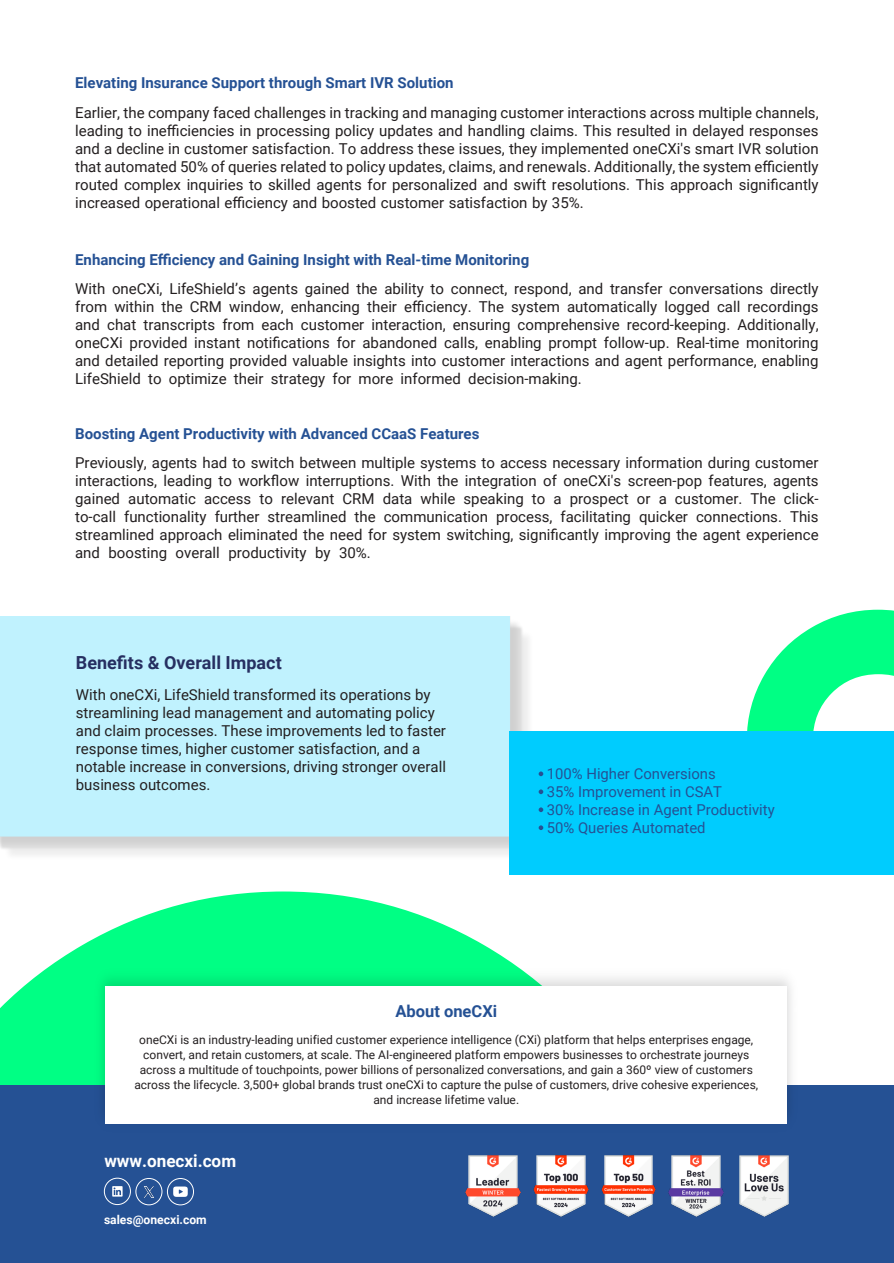
<style>
.page{position:relative;width:894px;height:1263px;background:#fff}
.page>*{position:absolute;margin:0;border:0;box-sizing:border-box;transform-origin:0 0}
.t1{font:700 18px "Roboto";color:#262f61}
.t2{font:700 17.25px "Roboto";color:#fff}
.t3{font:700 16.5px "Roboto";color:#255194}
.t4{font:15px/18px "Roboto";color:#231f20;text-align:justify}
.t5{font:700 15px "Roboto";color:#255194}
.t6{font:15px/18px "Roboto";color:#255194}
.t7{font:700 12.3px "Roboto";color:#fff}
.t8{font:12px/15px "Roboto";color:#231f20;text-align:center}
</style>
<div class="page">
<svg style="left:0;top:891px;width:509px;height:195px;fill:#00ff84"></svg>
<svg style="left:747px;top:610px;width:146px;height:121px"></svg>
<div style="left:0;top:1086px;width:893px;height:177px;background:#255194"></div>
<svg style="left:112px;top:1186px;width:10px;height:11px"></svg>
<div style="left:104px;top:1178px;width:27px;height:27px;border:1px solid #fff;border-radius:50%"></div>
<div style="left:135px;top:1178px;width:27px;height:27px;border:1px solid #fff;border-radius:50%"></div>
<svg style="left:173px;top:1186px;width:15px;height:11px"></svg>
<div style="left:167px;top:1178px;width:27px;height:27px;border:1px solid #fff;border-radius:50%"></div>
<svg style="left:144px;top:1186px;width:10px;height:11px"></svg>
<img style="left:90px;top:961px;width:712px;height:163px">
<div style="left:105px;top:986px;width:681px;height:137px;background:#fff"></div>
<img style="left:533px;top:1155px;width:55px;height:62px">
<img style="left:668px;top:1155px;width:55px;height:62px">
<img style="left:465px;top:1155px;width:55px;height:62px">
<img style="left:601px;top:1155px;width:54px;height:62px">
<img style="left:739px;top:1155px;width:50px;height:62px">
<div style="left:509px;top:731px;width:384px;height:144px;background:#00ccfe"></div>
<svg style="left:538px;top:771px;width:5px;height:5px"></svg>
<svg style="left:538px;top:807px;width:5px;height:5px"></svg>
<svg style="left:538px;top:789px;width:5px;height:5px"></svg>
<svg style="left:538px;top:825px;width:5px;height:5px"></svg>
<p class="t5" style="left:75px;top:77px;width:380px">Elevating Insurance Support through Smart IVR Solution</p>
<p class="t4" style="left:75px;top:105px;width:744px">Earlier, the company faced challenges in tracking and managing customer interactions across multiple channels, leading to inefficiencies in processing policy updates and handling claims. This resulted in delayed responses and a decline in customer satisfaction. To address these issues, they implemented oneCXi's smart IVR solution that automated 50% of queries related to policy updates, claims, and renewals. Additionally, the system efficiently routed complex inquiries to skilled agents for personalized and swift resolutions. This approach significantly increased operational efficiency and boosted customer satisfaction by 35%.</p>
<p class="t5" style="left:75px;top:253px;width:455px">Enhancing Efficiency and Gaining Insight with Real-time Monitoring</p>
<p class="t4" style="left:75px;top:281px;width:744px">With oneCXi, LifeShield’s agents gained the ability to connect, respond, and transfer conversations directly from within the CRM window, enhancing their efficiency. The system automatically logged call recordings and chat transcripts from each customer interaction, ensuring comprehensive record-keeping. Additionally, oneCXi provided instant notifications for abandoned calls, enabling prompt follow-up. Real-time monitoring and detailed reporting provided valuable insights into customer interactions and agent performance, enabling LifeShield to optimize their strategy for more informed decision-making.</p>
<p class="t5" style="left:75px;top:428px;width:405px">Boosting Agent Productivity with Advanced CCaaS Features</p>
<p class="t4" style="left:75px;top:456px;width:744px">Previously, agents had to switch between multiple systems to access necessary information during customer interactions, leading to workflow interruptions. With the integration of oneCXi's screen-pop features, agents gained automatic access to relevant CRM data while speaking to a prospect or a customer. The click&shy;to-call functionality further streamlined the communication process, facilitating quicker connections. This streamlined approach eliminated the need for system switching, significantly improving the agent experience and boosting overall productivity by 30%.</p>
<p class="t1" style="left:76px;top:656px;width:207px">Benefits &amp; Overall Impact</p>
<p class="t4" style="left:76px;top:687px;width:371px;text-align:left">With oneCXi, LifeShield transformed its operations by streamlining lead management and automating policy and claim processes. These improvements led to faster response times, higher customer satisfaction, and a notable increase in conversions, driving stronger overall business outcomes.</p>
<p class="t6" style="left:546px;top:767px;width:229px">100% Higher Conversions<br>35% Improvement in CSAT<br>30% Increase in Agent Productivity<br>50% Queries Automated</p>
<p class="t3" style="left:395px;top:1004px;width:103px">About oneCXi</p>
<p class="t8" style="left:134px;top:1033px;width:625px">oneCXi is an industry-leading unified customer experience intelligence (CXi) platform that helps enterprises engage, convert, and retain customers, at scale. The AI-engineered platform empowers businesses to orchestrate journeys across a multitude of touchpoints, power billions of personalized conversations, and gain a 360º view of customers across the lifecycle. 3,500+ global brands trust oneCXi to capture the pulse of customers, drive cohesive experiences, and increase lifetime value.</p>
<p class="t2" style="left:104px;top:1154px;width:133px">www.onecxi.com</p>
<p class="t7" style="left:104px;top:1215px;width:104px">sales@onecxi.com</p>
</div>
